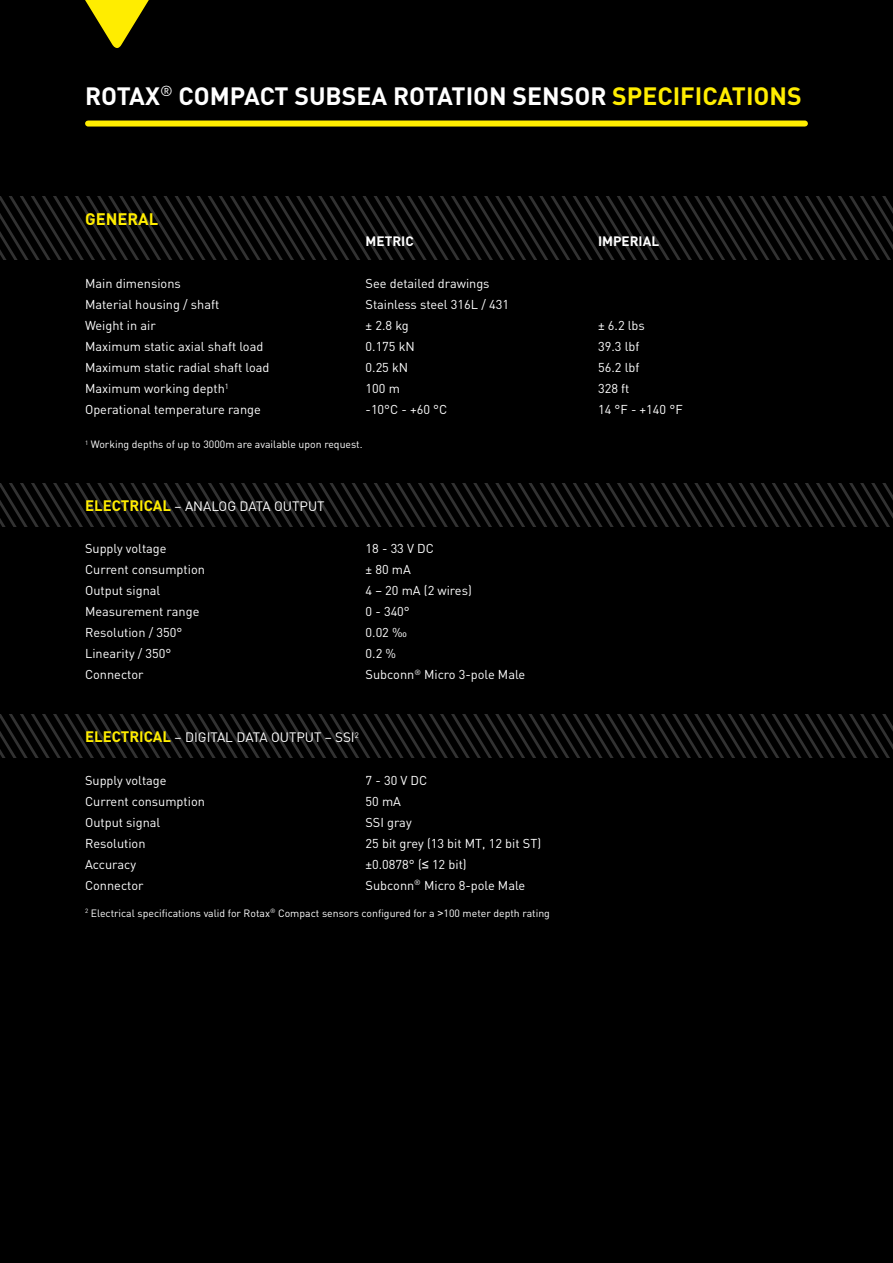
<style>
.page{position:relative;width:893px;height:1263px;background:#000}
.page>*{position:absolute;margin:0;border:0;box-sizing:border-box;transform-origin:0 0}
.t1{font:700 24.75px "DIN";color:#fff}
.t2{font:700 16.5px "DIN";color:#ffed00}
.t3{font:13.5px "DIN";letter-spacing:-.06em;color:#fff}
.t4{font:700 13.5px "DIN";color:#fff}
.t5{font:12.75px "DIN";color:#fff}
.t6{font:10.5px "DIN";color:#fff}
.s1{color:#ffed00}
.s2{font-weight:700;font-size:15px;color:#ffed00}
.s3{font-family:"Arial"}
</style>
<div class="page">
<svg style="left:0;top:197px;width:893px;height:63px"></svg>
<svg style="left:0;top:484px;width:893px;height:43px"></svg>
<svg style="left:0;top:715px;width:893px;height:43px"></svg>
<svg style="left:85px;top:0;width:64px;height:48px"></svg>
<div style="left:88px;top:121px;width:717px;height:6px;background:#ffed00"></div>
<h1 class="t1" style="left:85px;top:87px;width:718px">ROTAX<sup>®</sup> COMPACT SUBSEA ROTATION SENSOR <span class="s1">SPECIFICATIONS</span></h1>
<p class="t2" style="left:85px;top:213px;width:75px">GENERAL</p>
<p class="t4" style="left:366px;top:236px;width:50px">METRIC</p>
<p class="t4" style="left:598px;top:236px;width:63px">IMPERIAL</p>
<p class="t5" style="left:85px;top:278px;width:97px">Main dimensions</p>
<p class="t5" style="left:366px;top:278px;width:126px">See detailed drawings</p>
<p class="t5" style="left:85px;top:299px;width:136px">Material housing / shaft</p>
<p class="t5" style="left:366px;top:299px;width:145px">Stainless steel 316L / 431</p>
<p class="t5" style="left:85px;top:320px;width:72px">Weight in air</p>
<p class="t5" style="left:366px;top:320px;width:45px">± 2.8 kg</p>
<p class="t5" style="left:598px;top:320px;width:48px">± 6.2 lbs</p>
<p class="t5" style="left:85px;top:341px;width:180px">Maximum static axial shaft load</p>
<p class="t5" style="left:366px;top:341px;width:51px">0.175 kN</p>
<p class="t5" style="left:598px;top:341px;width:43px">39.3 lbf</p>
<p class="t5" style="left:85px;top:362px;width:186px">Maximum static radial shaft load</p>
<p class="t5" style="left:366px;top:362px;width:44px">0.25 kN</p>
<p class="t5" style="left:598px;top:362px;width:43px">56.2 lbf</p>
<p class="t5" style="left:85px;top:383px;width:145px">Maximum working depth<sup>1</sup></p>
<p class="t5" style="left:366px;top:383px;width:36px">100 m</p>
<p class="t5" style="left:598px;top:383px;width:33px">328 ft</p>
<p class="t5" style="left:85px;top:404px;width:177px">Operational temperature range</p>
<p class="t5" style="left:366px;top:404px;width:83px">-10°C - +60 °C</p>
<p class="t5" style="left:598px;top:404px;width:86px">14 °F - +140 °F</p>
<p class="t6" style="left:85px;top:440px;width:279px"><sup>1</sup> Working depths of up to 3000m are available upon request.</p>
<p class="t3" style="left:85px;top:501px;width:241px"><span class="s2">ELECTRICAL</span> – ANALOG DATA OUTPUT</p>
<p class="t5" style="left:85px;top:543px;width:83px">Supply voltage</p>
<p class="t5" style="left:366px;top:543px;width:70px">18 - 33 V DC</p>
<p class="t5" style="left:85px;top:564px;width:121px">Current consumption</p>
<p class="t5" style="left:366px;top:564px;width:47px">± 80 mA</p>
<p class="t5" style="left:85px;top:585px;width:77px">Output signal</p>
<p class="t5" style="left:366px;top:585px;width:108px">4 – 20 mA (2 wires)</p>
<p class="t5" style="left:85px;top:606px;width:116px">Measurement range</p>
<p class="t5" style="left:366px;top:606px;width:46px">0 - 340°</p>
<p class="t5" style="left:85px;top:627px;width:99px">Resolution / 350°</p>
<p class="t5" style="left:366px;top:627px;width:43px">0.02 ‰</p>
<p class="t5" style="left:85px;top:648px;width:88px">Linearity / 350°</p>
<p class="t5" style="left:366px;top:648px;width:32px">0.2 %</p>
<p class="t5" style="left:85px;top:669px;width:60px">Connector</p>
<p class="t5" style="left:366px;top:669px;width:161px">Subconn<sup>®</sup> Micro 3-pole Male</p>
<p class="t3" style="left:85px;top:732px;width:275px"><span class="s2">ELECTRICAL</span> – DIGITAL DATA OUTPUT – SSI<sup>2</sup></p>
<p class="t5" style="left:85px;top:774px;width:83px">Supply voltage</p>
<p class="t5" style="left:366px;top:774px;width:63px">7 - 30 V DC</p>
<p class="t5" style="left:85px;top:795px;width:121px">Current consumption</p>
<p class="t5" style="left:366px;top:795px;width:37px">50 mA</p>
<p class="t5" style="left:85px;top:816px;width:77px">Output signal</p>
<p class="t5" style="left:366px;top:816px;width:48px">SSI gray</p>
<p class="t5" style="left:85px;top:837px;width:62px">Resolution</p>
<p class="t5" style="left:366px;top:837px;width:177px">25 bit grey (13 bit MT, 12 bit ST)</p>
<p class="t5" style="left:85px;top:858px;width:53px">Accuracy</p>
<p class="t5" style="left:366px;top:858px;width:103px">±0.0878° (<span class="s3">≤</span> 12 bit)</p>
<p class="t5" style="left:85px;top:879px;width:60px">Connector</p>
<p class="t5" style="left:366px;top:879px;width:161px">Subconn<sup>®</sup> Micro 8-pole Male</p>
<p class="t6" style="left:85px;top:908px;width:466px"><sup>2</sup> Electrical specifications valid for Rotax<sup>®</sup> Compact sensors configured for a <span class="s3">&gt;</span>100 meter depth rating</p>
</div>
